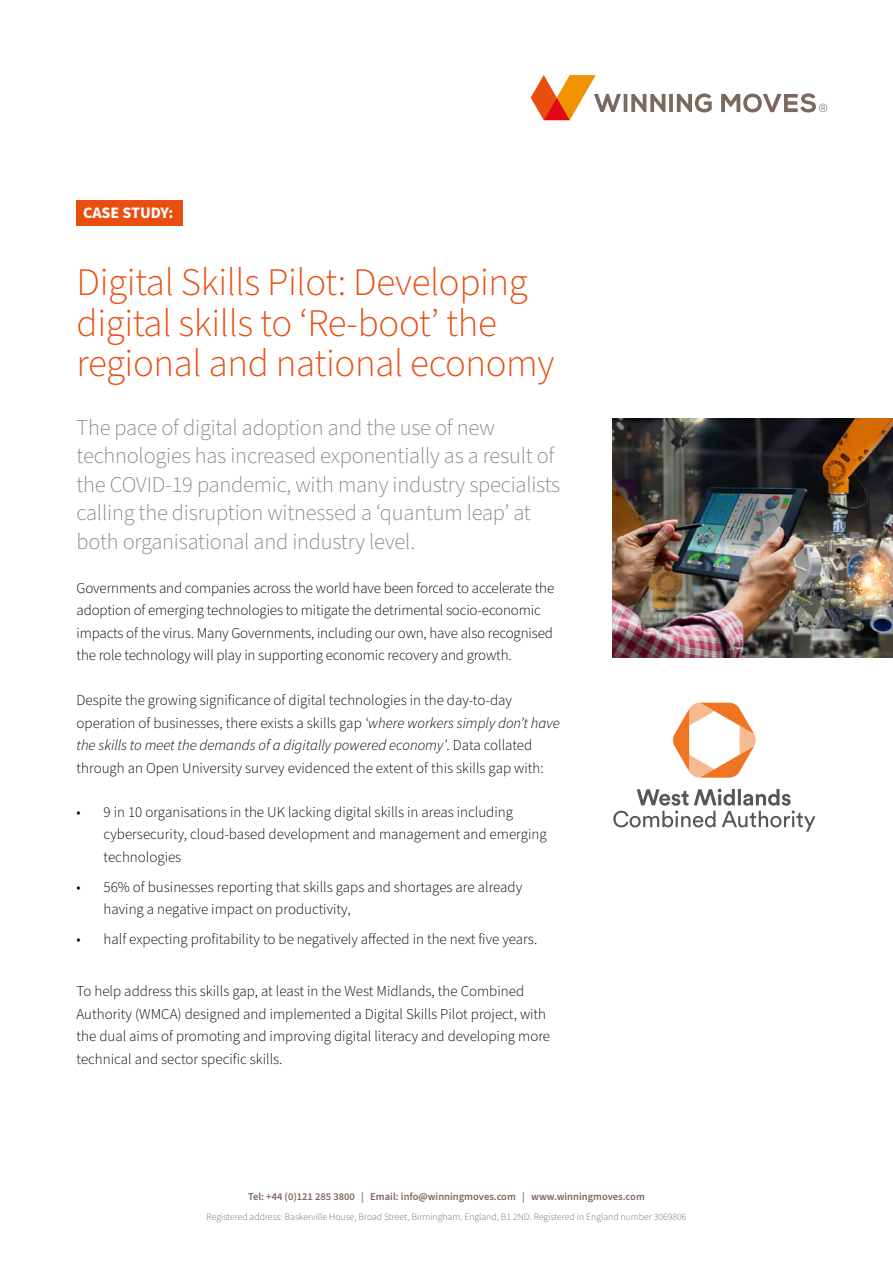
<style>
.page{position:relative;width:893px;height:1263px;background:#fff}
.page>*{position:absolute;margin:0;border:0;box-sizing:border-box;transform-origin:0 0}
.t1{font:300 39px/40.5px "Source Sans Pro";letter-spacing:-.01em;color:#e94e0f}
.t2{font:300 22.5px/28.5px "Source Sans Pro";letter-spacing:-.01em;color:#808b94}
.t3{font:700 16.05px "Source Sans Pro";color:#fff}
.t4{font:300 15px/22.5px "Source Sans Pro";color:#000}
.t5{font:600 10.5px "Source Sans Pro";color:#7d6860}
.t6{font:300 9.75px "Source Sans Pro";color:#7d6860}
.s1{font-style:italic}
</style>
<div class="page">
<div style="left:77px;top:200px;width:106px;height:25px;background:#e94e0f"></div>
<hr style="left:624px;top:94px;width:3px;height:18px;background:#7d6860">
<svg style="left:631px;top:94px;width:34px;height:18px"></svg>
<svg style="left:669px;top:94px;width:4px;height:18px"></svg>
<svg style="left:677px;top:93px;width:35px;height:19px"></svg>
<svg style="left:721px;top:93px;width:106px;height:19px"></svg>
<svg style="left:531px;top:75px;width:90px;height:45px"></svg>
<img style="left:612px;top:419px;width:281px;height:238px">
<svg style="left:613px;top:789px;width:202px;height:43px"></svg>
<svg style="left:673px;top:703px;width:83px;height:75px"></svg>
<p class="t3" style="left:83px;top:202px;width:92px">CASE STUDY:</p>
<h1 class="t1" style="left:77px;top:263px;width:479px">Digital Skills Pilot: Developing digital skills to ‘Re-boot’ the regional and national economy</h1>
<p class="t2" style="left:77px;top:414px;width:485px">The pace of digital adoption and the use of new technologies has increased exponentially as a result of the COVID-19 pandemic, with many industry specialists calling the disruption witnessed a ‘quantum leap’ at both organisational and industry level.</p>
<p class="t4" style="left:77px;top:577px;width:479px">Governments and companies across the world have been forced to accelerate the adoption of emerging technologies to mitigate the detrimental socio-economic impacts of the virus. Many Governments, including our own, have also recognised the role technology will play in supporting economic recovery and growth.</p>
<p class="t4" style="left:77px;top:690px;width:485px">Despite the growing significance of digital technologies in the day-to-day operation of businesses, there exists a skills gap <span class="s1">‘where workers simply don’t have the skills to meet the demands of a digitally powered economy’</span>. Data collated through an Open University survey evidenced the extent of this skills gap with:</p>
<p class="t4" style="left:104px;top:801px;width:445px;text-indent:-27px">• 9 in 10 organisations in the UK lacking digital skills in areas including cybersecurity, cloud-based development and management and emerging technologies</p>
<p class="t4" style="left:104px;top:876px;width:420px;text-indent:-27px">• 56% of businesses reporting that skills gaps and shortages are already having a negative impact on productivity,</p>
<p class="t4" style="left:77px;top:929px;width:462px">• half expecting profitability to be negatively affected in the next five years.</p>
<p class="t4" style="left:77px;top:980px;width:475px">To help address this skills gap, at least in the West Midlands, the Combined Authority (WMCA) designed and implemented a Digital Skills Pilot project, with the dual aims of promoting and improving digital literacy and developing more technical and sector specific skills.</p>
<p class="t5" style="left:248px;top:1190px;width:398px">Tel: +44 (0)121 285 3800 | Email: info@winningmoves.com | www.winningmoves.com</p>
<p class="t6" style="left:207px;top:1211px;width:481px">Registered address: Baskerville House, Broad Street, Birmingham, England, B1 2ND. Registered in England number 3069806</p>
</div>
